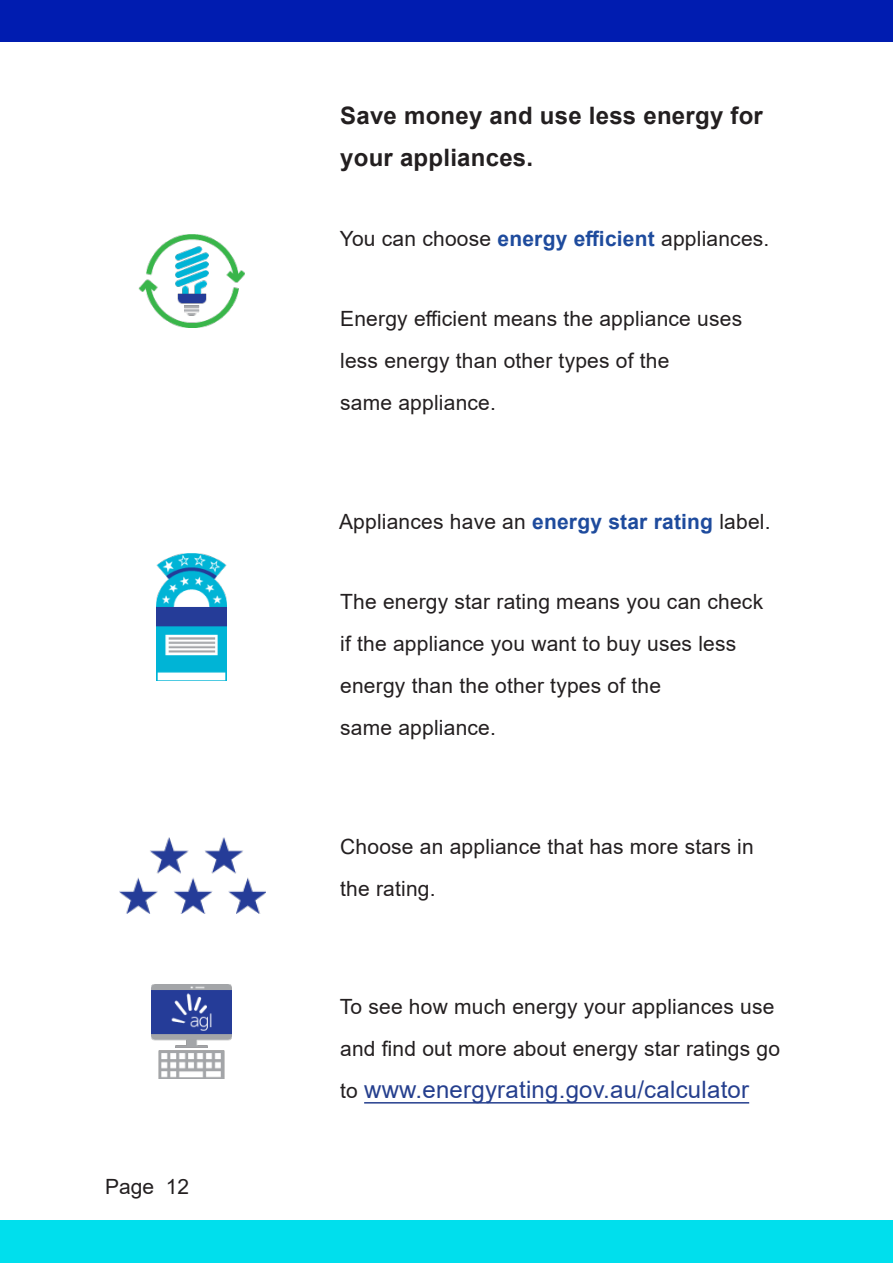
<style>
.page{position:relative;width:893px;height:1263px;background:#fff}
.page>*{position:absolute;margin:0;border:0;box-sizing:border-box;transform-origin:0 0}
.t1{font:700 24px/42px "Arial";letter-spacing:.01em;color:#231f20}
.t2{font:24px "Arial";letter-spacing:.01em;color:#253f8e}
.t3{font:21px/42px "Arial";letter-spacing:.01em;color:#231f20}
.s1{font-weight:700;color:#1e4b9d}
.s2{font-size:21px;color:#231f20}
</style>
<div class="page">
<div style="left:0;top:0;width:893px;height:42px;background:#001cb0"></div>
<div style="left:0;top:1220px;width:893px;height:43px;background:#00dfed"></div>
<hr style="left:364px;top:1102px;width:385px;height:1px;background:#253f8e">
<img style="left:139px;top:234px;width:106px;height:93px">
<img style="left:157px;top:553px;width:69px;height:128px">
<img style="left:120px;top:837px;width:145px;height:76px">
<img style="left:152px;top:985px;width:79px;height:93px">
<p class="t3" style="left:105px;top:1165px;width:86px">Page 12</p>
<h3 class="t1" style="left:340px;top:95px;width:424px">Save money and use less energy for your appliances.</h3>
<p class="t3" style="left:340px;top:218px;width:431px">You can choose <span class="s1">energy efficient</span> appliances.</p>
<p class="t3" style="left:340px;top:298px;width:403px">Energy efficient means the appliance uses less energy than other types of the<br>same appliance.</p>
<p class="t3" style="left:339px;top:500px;width:433px">Appliances have an <span class="s1">energy star rating</span> label.</p>
<p class="t3" style="left:340px;top:581px;width:424px">The energy star rating means you can check if the appliance you want to buy uses less energy than the other types of the<br>same appliance.</p>
<p class="t3" style="left:340px;top:825px;width:415px">Choose an appliance that has more stars in the rating.</p>
<p class="t3" style="left:340px;top:986px;width:442px">To see how much energy your appliances use and find out more about energy star ratings go</p>
<p class="t2" style="left:340px;top:1073px;width:410px"><span class="s2">to</span> www.energyrating.gov.au/calculator</p>
</div>
